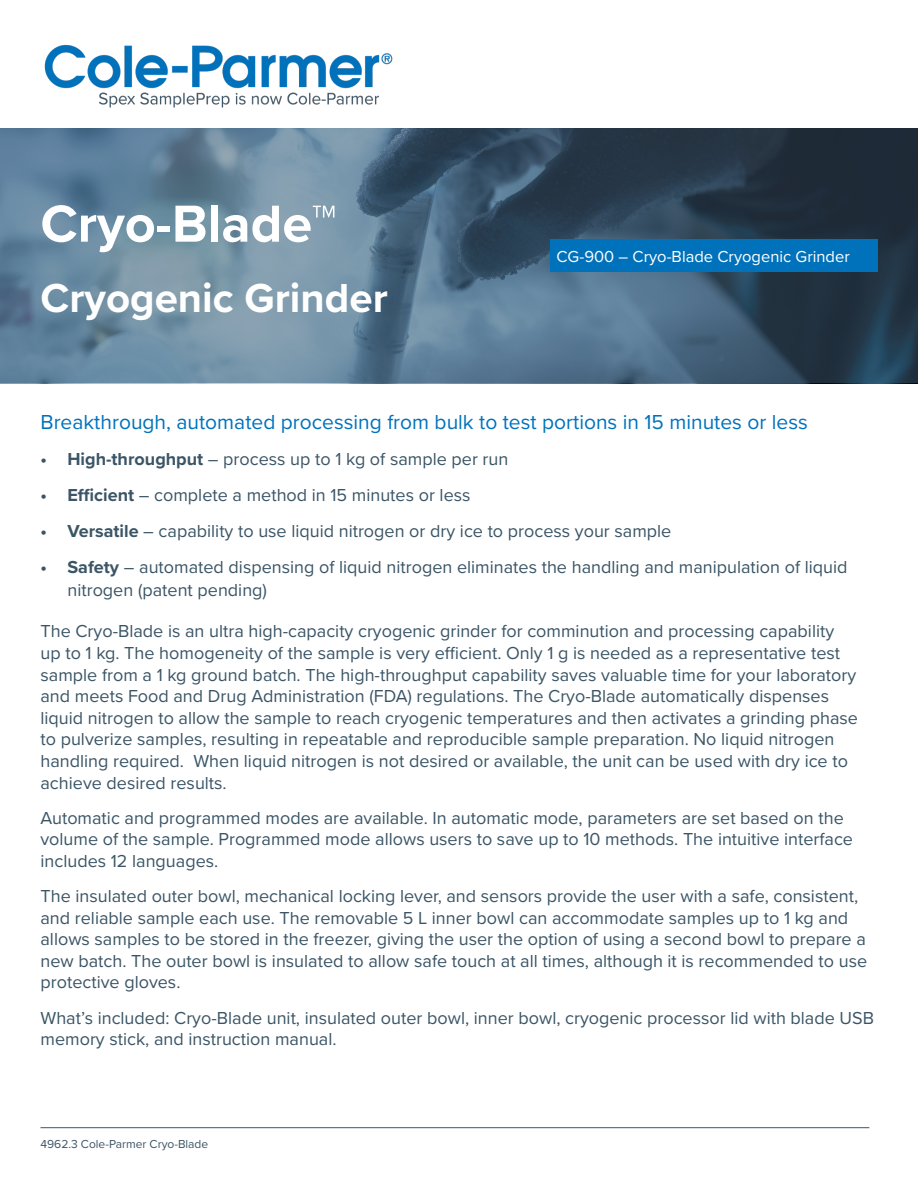
<style>
.page{position:relative;width:918px;height:1188px;background:#fff}
.page>*{position:absolute;margin:0;border:0;box-sizing:border-box;transform-origin:0 0}
.t1{font:700 54px "Proxima Nova";color:#fff}
.t2{font:700 42px "Proxima Nova";color:#fff}
.t3{font:21px "Proxima Nova";color:#0072bc}
.t4{font:18px/21.6px "Proxima Nova";color:#3b5566}
.t5{font:16.5px "Proxima Nova";color:#fff}
.t6{font:12px "Proxima Nova";color:#3b5566}
.s1{font-weight:700}
</style>
<div class="page">
<img style="left:44px;top:44px;width:349px;height:64px">
<hr style="left:40px;top:1127px;width:829px;height:1px;background:#3b5566">
<svg style="left:0;top:128px;width:918px;height:255px;background:#4f6a7f"></svg>
<div style="left:550px;top:239px;width:328px;height:33px;background:#0072bc"></div>
<p class="t1" style="left:40px;top:183px;width:297px">Cryo-Blade™</p>
<p class="t2" style="left:40px;top:267px;width:349px">Cryogenic Grinder</p>
<p class="t5" style="left:556px;top:244px;width:295px">CG-900 – Cryo-Blade Cryogenic Grinder</p>
<p class="t3" style="left:40px;top:406px;width:769px">Breakthrough, automated processing from bulk to test portions in 15 minutes or less</p>
<p class="t4" style="left:40px;top:448px;width:469px"><span class="s1">• High-throughput</span> – process up to 1 kg of sample per run</p>
<p class="t4" style="left:40px;top:484px;width:432px"><span class="s1">• Efficient</span> – complete a method in 15 minutes or less</p>
<p class="t4" style="left:40px;top:520px;width:632px"><span class="s1">• Versatile</span> – capability to use liquid nitrogen or dry ice to process your sample</p>
<p class="t4" style="left:68px;top:555px;width:782px;line-height:22.5px;text-indent:-27px"><span class="s1">• Safety</span> – automated dispensing of liquid nitrogen eliminates the handling and manipulation of liquid nitrogen (patent pending)</p>
<p class="t4" style="left:40px;top:620px;width:819px">The Cryo-Blade is an ultra high-capacity cryogenic grinder for comminution and processing capability up to 1 kg. The homogeneity of the sample is very efficient. Only 1 g is needed as a representative test sample from a 1 kg ground batch. The high-throughput capability saves valuable time for your laboratory and meets Food and Drug Administration (FDA) regulations. The Cryo-Blade automatically dispenses liquid nitrogen to allow the sample to reach cryogenic temperatures and then activates a grinding phase to pulverize samples, resulting in repeatable and reproducible sample preparation. No liquid nitrogen handling required. When liquid nitrogen is not desired or available, the unit can be used with dry ice to achieve desired results.</p>
<p class="t4" style="left:40px;top:806px;width:814px">Automatic and programmed modes are available. In automatic mode, parameters are set based on the volume of the sample. Programmed mode allows users to save up to 10 methods. The intuitive interface includes 12 languages.</p>
<p class="t4" style="left:40px;top:884px;width:828px">The insulated outer bowl, mechanical locking lever, and sensors provide the user with a safe, consistent, and reliable sample each use. The removable 5 L inner bowl can accommodate samples up to 1 kg and allows samples to be stored in the freezer, giving the user the option of using a second bowl to prepare a new batch. The outer bowl is insulated to allow safe touch at all times, although it is recommended to use protective gloves.</p>
<p class="t4" style="left:40px;top:1006px;width:835px">What’s included: Cryo-Blade unit, insulated outer bowl, inner bowl, cryogenic processor lid with blade USB memory stick, and instruction manual.</p>
<p class="t6" style="left:40px;top:1135px;width:169px">4962.3 Cole-Parmer Cryo-Blade</p>
</div>
